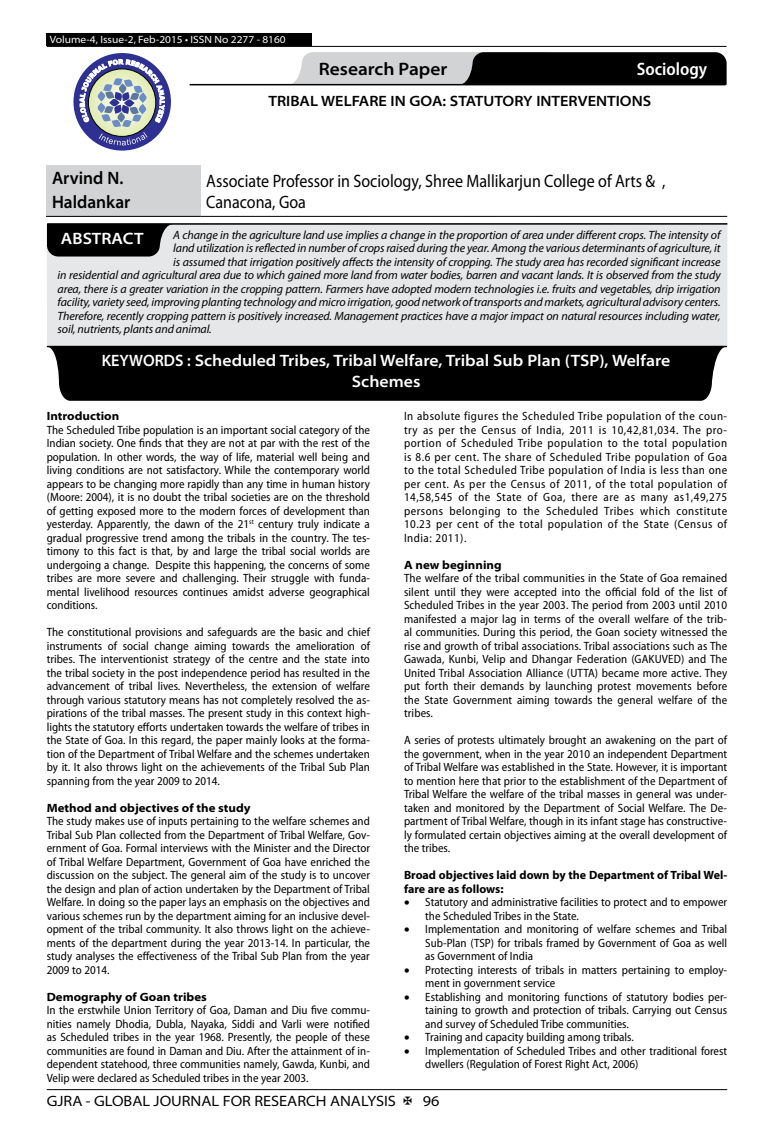
<style>
.page{position:relative;width:774px;height:1136px;background:#fff}
.page>*{position:absolute;margin:0;border:0;box-sizing:border-box;transform-origin:0 0}
.t1{font:18px/21.6px "Myriad Pro";color:#000;scale:.89 1}
.t2{font:600 semi-expanded 18px/23.4px "Myriad Pro";color:#000;scale:.9 1}
.t3{font:600 semi-expanded 18px "Myriad Pro";color:#000}
.t4{font:600 semi-condensed 18px "Myriad Pro";color:#fff}
.t5{font:600 semi-expanded 16.5px/21.5px "Myriad Pro";color:#fff;text-align:center;scale:.9 1}
.t6{font:600 semi-expanded 16.5px "Myriad Pro";color:#fff}
.t7{font:600 semi-expanded 15px "Myriad Pro";color:#000}
.t8{font:semi-expanded 15px "Myriad Pro";color:#000}
.t9{font:semi-condensed 12px/13.5px "Myriad Pro";color:#000;text-align:justify}
.t10{font:italic 12px "Myriad Pro";letter-spacing:-.01em;color:#000}
.t11{font:700 semi-expanded 12px "Myriad Pro";color:#000}
.t12{font:700 12px/13.5px "Myriad Pro";color:#000}
.t13{font:semi-expanded 10.5px "Myriad Pro";color:#fff}
.s1{font-stretch:semi-expanded}
</style>
<div class="page">
<hr style="left:47px;top:1089px;width:680px;height:1px;background:#000">
<div style="left:47px;top:33px;width:265px;height:13px;background:#000"></div>
<hr style="left:47px;top:46px;width:679px;height:1px;background:#000">
<svg style="left:288px;top:52px;width:439px;height:33px;background:#5a5a5b"></svg>
<hr style="left:190px;top:84px;width:535px;height:1px;background:#000">
<div style="left:73px;top:53px;width:98px;height:97px;background:#2e3092;border-radius:50%"></div>
<svg style="left:80px;top:59px;width:85px;height:86px"></svg>
<div style="left:46px;top:165px;width:154px;height:51px;background:#d1d3d4"></div>
<hr style="left:46px;top:216px;width:154px;height:1px;background:#000">
<hr style="left:200px;top:216px;width:527px;height:1px;background:#000">
<div style="left:47px;top:223px;width:680px;height:123px;background:#e6e7e8"></div>
<hr style="left:48px;top:223px;width:679px;height:2px;background:#000">
<svg style="left:47px;top:224px;width:126px;height:32px;background:#161616"></svg>
<svg style="left:47px;top:346px;width:679px;height:55px;background:#151515"></svg>
<div style="left:79px;top:353px;width:614px;height:34px;background:#000"></div>
<p class="t13" style="left:50px;top:34px;width:238px">Volume-4, Issue-2, Feb-2015 • ISSN No 2277 - 8160</p>
<h1 class="t3" style="left:319px;top:59px;width:130px">Research Paper</h1>
<h1 class="t4" style="left:637px;top:59px;width:72px">Sociology</h1>
<p class="t7" style="left:269px;top:92px;width:384px">TRIBAL WELFARE IN GOA: STATUTORY INTERVENTIONS</p>
<h1 class="t2" style="left:52px;top:167px;width:89px">Arvind N.<br>Haldankar</h1>
<h1 class="t1" style="left:206px;top:170px;width:517px">Associate Professor in Sociology, Shree Mallikarjun College of Arts &amp; ,<br>Canacona, Goa</h1>
<p class="t10" style="left:173px;top:228px;width:549px">A change in the agriculture land use implies a change in the proportion of area under different crops. The intensity of</p>
<p class="t10" style="left:173px;top:242px;width:549px">land utilization is reflected in number of crops raised during the year. Among the various determinants of agriculture, it</p>
<p class="t10" style="left:173px;top:255px;width:549px">is assumed that irrigation positively affects the intensity of cropping. The study area has recorded significant increase</p>
<p class="t10" style="left:58px;top:269px;width:664px">in residential and agricultural area due to which gained more land from water bodies, barren and vacant lands. It is observed from the study</p>
<p class="t10" style="left:58px;top:282px;width:664px">area, there is a greater variation in the cropping pattern. Farmers have adopted modern technologies i.e. fruits and vegetables, drip irrigation</p>
<p class="t10" style="left:58px;top:296px;width:664px">facility, variety seed, improving planting technology and micro irrigation, good network of transports and markets, agricultural advisory centers.</p>
<p class="t10" style="left:58px;top:309px;width:664px">Therefore, recently cropping pattern is positively increased. Management practices have a major impact on natural resources including water,</p>
<p class="t10" style="left:58px;top:323px;width:156px">soil, nutrients, plants and animal.</p>
<h2 class="t6" style="left:61px;top:230px;width:84px">ABSTRACT</h2>
<h2 class="t5" style="left:102px;top:350px;width:633px">KEYWORDS : Scheduled Tribes, Tribal Welfare, Tribal Sub Plan (TSP), Welfare<br>Schemes</h2>
<p class="t11" style="left:47px;top:409px;width:74px">Introduction</p>
<p class="t9" style="left:47px;top:423px;width:325px">The Scheduled Tribe population is an important social category of the Indian society. One finds that they are not at par with the rest of the population. In other words, the way of life, material well being and living conditions are not satisfactory. While the contemporary world appears to be changing more rapidly than any time in human history (Moore: 2004), it is no doubt the tribal societies are on the threshold of getting exposed more to the modern forces of development than yesterday. Apparently, the dawn of the 21<sup>st</sup> century truly indicate a gradual progressive trend among the tribals in the country. The tes&shy;timony to this fact is that, by and large the tribal social worlds are undergoing a change. Despite this happening, the concerns of some tribes are more severe and challenging. Their struggle with funda&shy;mental livelihood resources continues amidst adverse geographical conditions.</p>
<p class="t9" style="left:47px;top:625px;width:325px">The constitutional provisions and safeguards are the basic and chief instruments of social change aiming towards the amelioration of tribes. The interventionist strategy of the centre and the state into the tribal society in the post independence period has resulted in the advancement of tribal lives. Nevertheless, the extension of welfare through various statutory means has not completely resolved the as&shy;pirations of the tribal masses. The present study in this context high&shy;lights the statutory efforts undertaken towards the welfare of tribes in the State of Goa. In this regard, the paper mainly looks at the forma&shy;tion of the Department of Tribal Welfare and the schemes undertaken by it. It also throws light on the achievements of the Tribal Sub Plan spanning from the year 2009 to 2014.</p>
<p class="t11" style="left:47px;top:800px;width:205px">Method and objectives of the study</p>
<p class="t9" style="left:47px;top:814px;width:325px">The study makes use of inputs pertaining to the welfare schemes and Tribal Sub Plan collected from the Department of Tribal Welfare, Gov&shy;ernment of Goa. Formal interviews with the Minister and the Director of Tribal Welfare Department, Government of Goa have enriched the discussion on the subject. The general aim of the study is to uncover the design and plan of action undertaken by the Department of Tribal Welfare. In doing so the paper lays an emphasis on the objectives and various schemes run by the department aiming for an inclusive devel&shy;opment of the tribal community. It also throws light on the achieve&shy;ments of the department during the year 2013-14. In particular, the study analyses the effectiveness of the Tribal Sub Plan from the year 2009 to 2014.</p>
<p class="t11" style="left:47px;top:989px;width:162px">Demography of Goan tribes</p>
<p class="t9" style="left:47px;top:1003px;width:325px">In the erstwhile Union Territory of Goa, Daman and Diu five commu&shy;nities namely Dhodia, Dubla, Nayaka, Siddi and Varli were notified as Scheduled tribes in the year 1968. Presently, the people of these communities are found in Daman and Diu. After the attainment of in&shy;dependent statehood, three communities namely, Gawda, Kunbi, and Velip were declared as Scheduled tribes in the year 2003.</p>
<p class="t9" style="left:404px;top:409px;width:325px">In absolute figures the Scheduled Tribe population of the coun&shy;try as per the Census of India, 2011 is 10,42,81,034. The pro&shy;portion of Scheduled Tribe population to the total population is 8.6 per cent. The share of Scheduled Tribe population of Goa to the total Scheduled Tribe population of India is less than one per cent. As per the Census of 2011, of the total population of 14,58,545 of the State of Goa, there are as many as1,49,275 persons belonging to the Scheduled Tribes which constitute 10.23 per cent of the total population of the State (Census of India: 2011).</p>
<p class="t11" style="left:404px;top:557px;width:99px">A new beginning</p>
<p class="t9" style="left:404px;top:571px;width:325px">The welfare of the tribal communities in the State of Goa remained silent until they were accepted into the official fold of the list of Scheduled Tribes in the year 2003. The period from 2003 until 2010 manifested a major lag in terms of the overall welfare of the trib&shy;al communities. During this period, the Goan society witnessed the rise and growth of tribal associations. Tribal associations such as The Gawada, Kunbi, Velip and Dhangar Federation (GAKUVED) and The United Tribal Association Alliance (UTTA) became more active. They put forth their demands by launching protest movements before the State Government aiming towards the general welfare of the tribes.</p>
<p class="t9" style="left:404px;top:733px;width:325px">A series of protests ultimately brought an awakening on the part of the government, when in the year 2010 an independent Department of Tribal Welfare was established in the State. However, it is important to mention here that prior to the establishment of the Department of Tribal Welfare the welfare of the tribal masses in general was under&shy;taken and monitored by the Department of Social Welfare. The De&shy;partment of Tribal Welfare, though in its infant stage has constructive&shy;ly formulated certain objectives aiming at the overall development of the tribes.</p>
<p class="t12" style="left:404px;top:868px;width:325px">Broad objectives laid down by the Department of Tribal Wel&shy;fare are as follows<span class="s1">:</span></p>
<p class="t9" style="left:425px;top:895px;width:303px;text-indent:-21px">• Statutory and administrative facilities to protect and to empower the Scheduled Tribes in the State.</p>
<p class="t9" style="left:425px;top:922px;width:303px;text-indent:-21px">• Implementation and monitoring of welfare schemes and Tribal Sub-Plan (TSP) for tribals framed by Government of Goa as well as Government of India</p>
<p class="t9" style="left:425px;top:963px;width:303px;text-indent:-21px">• Protecting interests of tribals in matters pertaining to employ&shy;ment in government service</p>
<p class="t9" style="left:425px;top:990px;width:303px;text-indent:-21px">• Establishing and monitoring functions of statutory bodies per&shy;taining to growth and protection of tribals. Carrying out Census and survey of Scheduled Tribe communities.</p>
<p class="t9" style="left:404px;top:1030px;width:231px">• Training and capacity building among tribals.</p>
<p class="t9" style="left:425px;top:1044px;width:303px;text-indent:-21px">• Implementation of Scheduled Tribes and other traditional forest dwellers (Regulation of Forest Right Act, 2006)</p>
<p class="t8" style="left:47px;top:1092px;width:351px">GJRA - GLOBAL JOURNAL FOR RESEARCH ANALYSIS</p>
<p class="t8" style="left:423px;top:1092px;width:18px">96</p>
</div>
